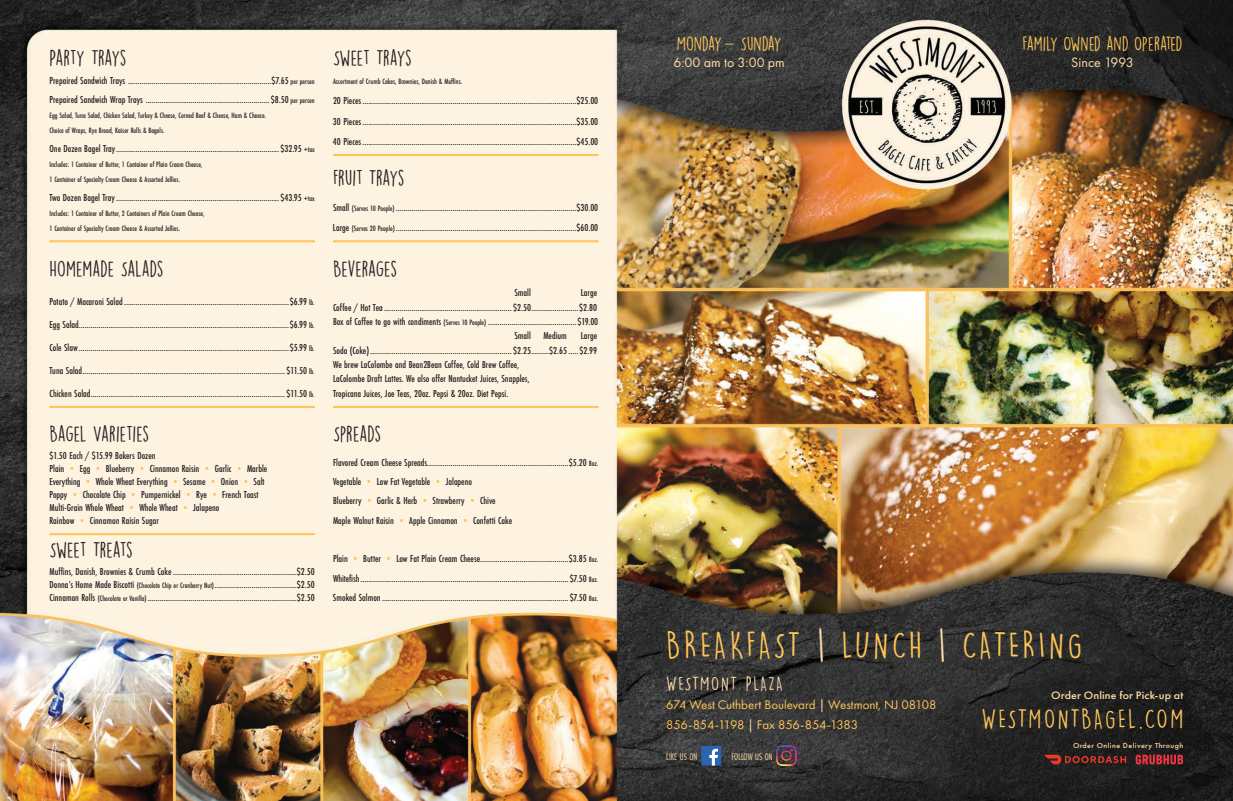
<style>
.page{position:relative;width:1233px;height:801px;background:#fff}
.page>*{position:absolute;margin:0;border:0;box-sizing:border-box;transform-origin:0 0}
.t1{font:34px "DK Lemon Yellow Sun";letter-spacing:.08em;color:#fec459}
.t2{font:25px "DK Lemon Yellow Sun";letter-spacing:.075em;color:#fec459}
.Head{font:20px "DK Lemon Yellow Sun";letter-spacing:-.015em;color:#231f20}
.Reg_Menu_List{font:20px "DK Lemon Yellow Sun";letter-spacing:-.025em;color:#231f20}
.t3{font:18px "DK Lemon Yellow Sun";color:#fec459}
.t4{font:18px "DK Lemon Yellow Sun";letter-spacing:.055em;color:#ffdea8}
.t5{font:14px "Futura PT";color:#ffdea8}
.t6{font:13px "Futura PT";letter-spacing:-.01em;color:#fec459}
.Italit_Serif{font:500 11.2px "Futura PT";letter-spacing:.005em;color:#ffdea8;scale:1.08 1}
.Reg_Menu_List-2{font:500 10.5px/19.3px "Futura PT Cond";color:#231f20}
.Reg_Menu_List_-_Last{font:500 10.5px/12.9px "Futura PT Cond";color:#231f20}
.Beverages_Tabs_copy{font:500 10.5px "Futura PT Cond";color:#231f20}
.Beverages_Tabs{font:500 10.5px "Futura PT Cond";color:#231f20}
.t7{font:10px "Futura PT Cond";letter-spacing:.01em;color:#ffdea8}
.Reg_Menu_List-3{font:500 8px/15.3px "Futura PT Cond";color:#231f20}
.Reg_Menu_List_-_Last-2{font:500 8px/15.3px "Futura PT Cond";color:#231f20}
.Italit_Serif-2{font:500 7.4px "Futura PT";letter-spacing:.05em;color:#ffdea8;scale:1.08 1}
.s1{font-size:8px}
.s2{color:#fec459}
.s3{font-size:47.6px;color:#ffdea8}
.s4{color:#ffdea8}
</style>
<div class="page">
<img style="left:0;top:0;width:1233px;height:801px">
<svg style="left:1136px;top:755px;width:47px;height:10px"></svg>
<svg style="left:1044px;top:755px;width:82px;height:9px"></svg>
<svg style="left:701px;top:746px;width:20px;height:20px"></svg>
<img style="left:777px;top:746px;width:19px;height:20px">
<hr style="left:50px;top:240px;width:265px;height:2px;background:#fec459">
<hr style="left:333px;top:154px;width:265px;height:2px;background:#fec459">
<hr style="left:333px;top:240px;width:265px;height:2px;background:#fec459">
<hr style="left:50px;top:406px;width:265px;height:2px;background:#fec459">
<hr style="left:333px;top:406px;width:265px;height:2px;background:#fec459">
<hr style="left:50px;top:533px;width:265px;height:2px;background:#fec459">
<p class="Reg_Menu_List" style="left:50px;top:46px;width:79px">PARTY TRAYS</p>
<p class="Reg_Menu_List-2" style="left:50px;top:71px;width:267px">Prepaired Sandwich Trays .........................................................................$7.65 <span class="s1">per person</span></p>
<p class="Reg_Menu_List-2" style="left:50px;top:90px;width:267px">Prepaired Sandwich Wrap Trays ...............................................................$8.50 <span class="s1">per person</span></p>
<p class="Reg_Menu_List-3" style="left:50px;top:108px;width:218px">Egg Salad, Tuna Salad, Chicken Salad, Turkey &amp; Cheese, Corned Beef &amp; Cheese, Ham &amp; Cheese.<br>Choice of Wraps, Rye Bread, Kaiser Rolls &amp; Bagels.</p>
<p class="Reg_Menu_List-2" style="left:49px;top:139px;width:267px">One Dozen Bagel Tray...................................................................................$32.95 <span class="s1">+tax</span></p>
<p class="Reg_Menu_List-3" style="left:50px;top:157px;width:154px">Includes: 1 Container of Butter, 1 Container of Plain Cream Cheese,<br>1 Container of Specialty Cream Cheese &amp; Assorted Jellies.</p>
<p class="Reg_Menu_List-2" style="left:49px;top:188px;width:267px">Two Dozen Bagel Tray...................................................................................$43.95 <span class="s1">+tax</span></p>
<p class="Reg_Menu_List_-_Last-2" style="left:50px;top:206px;width:157px">Includes: 1 Container of Butter, 2 Containers of Plain Cream Cheese,<br>1 Container of Specialty Cream Cheese &amp; Assorted Jellies.</p>
<p class="Head" style="left:50px;top:257px;width:116px">HOMEMADE SALADS</p>
<p class="Reg_Menu_List-2" style="left:50px;top:292px;width:267px">Potato / Macaroni Salad....................................................................................$6.99 <span class="s1">lb.</span></p>
<p class="Reg_Menu_List-2" style="left:50px;top:315px;width:267px">Egg Salad...........................................................................................................$6.99 <span class="s1">lb.</span></p>
<p class="Reg_Menu_List-2" style="left:50px;top:338px;width:267px">Cole Slaw...........................................................................................................$5.99 <span class="s1">lb.</span></p>
<p class="Reg_Menu_List-2" style="left:50px;top:361px;width:267px">Tuna Salad.......................................................................................................$11.50 <span class="s1">lb.</span></p>
<p class="Reg_Menu_List_-_Last" style="left:50px;top:387px;width:267px">Chicken Salad...................................................................................................$11.50 <span class="s1">lb.</span></p>
<p class="Head" style="left:50px;top:422px;width:101px">BAGEL VARIETIES</p>
<p class="Reg_Menu_List-2" style="left:50px;top:446px;width:108px">$1.50 Each / $15.99 Bakers Dozen</p>
<p class="Reg_Menu_List_-_Last" style="left:50px;top:462px;width:219px">Plain <span class="s2">•</span> Egg <span class="s2">•</span> Blueberry <span class="s2">•</span> Cinnamon Raisin <span class="s2">•</span> Garlic <span class="s2">•</span> Marble Everything <span class="s2">•</span> Whole Wheat Everything <span class="s2">•</span> Sesame <span class="s2">•</span> Onion <span class="s2">•</span> Salt Poppy <span class="s2">•</span> Chocolate Chip <span class="s2">•</span> Pumpernickel <span class="s2">•</span> Rye <span class="s2">•</span> French Toast Multi-Grain Whole Wheat <span class="s2">•</span> Whole Wheat <span class="s2">•</span> Jalapeno<br>Rainbow <span class="s2">•</span> Cinnamon Raisin Sugar</p>
<p class="Head" style="left:50px;top:537px;width:85px">SWEET TREATS</p>
<p class="Reg_Menu_List-2" style="left:50px;top:562px;width:267px">Muffins, Danish, Brownies &amp; Crumb Cake ...............................................................$2.50</p>
<p class="Reg_Menu_List-2" style="left:49px;top:575px;width:267px">Donna’s Home Made Biscotti <span class="s1">(Chocolate Chip or Cranberry Nut)</span>..........................................$2.50</p>
<p class="Reg_Menu_List-2" style="left:49px;top:588px;width:267px">Cinnamon Rolls <span class="s1">(Chocolate or Vanilla)</span>............................................................................$2.50</p>
<p class="Reg_Menu_List" style="left:333px;top:46px;width:80px">SWEET TRAYS</p>
<p class="Reg_Menu_List-3" style="left:333px;top:73px;width:131px">Assortment of Crumb Cakes, Brownies, Danish &amp; Muffins.</p>
<p class="Reg_Menu_List-2" style="left:333px;top:91px;width:267px">20 Pieces.............................................................................................................$25.00</p>
<p class="Reg_Menu_List-2" style="left:333px;top:111px;width:267px">30 Pieces.............................................................................................................$35.00</p>
<p class="Reg_Menu_List_-_Last" style="left:333px;top:135px;width:267px">40 Pieces.............................................................................................................$45.00</p>
<p class="Head" style="left:333px;top:166px;width:73px">FRUIT TRAYS</p>
<p class="Reg_Menu_List-2" style="left:333px;top:198px;width:267px">Small <span class="s1">(Serves 10 People)</span> ............................................................................................$30.00</p>
<p class="Reg_Menu_List_-_Last" style="left:333px;top:221px;width:267px">Large <span class="s1">(Serves 20 People)</span>............................................................................................$60.00</p>
<p class="Head" style="left:333px;top:257px;width:66px">BEVERAGES</p>
<p class="Beverages_Tabs" style="left:515px;top:286px;width:18px">Small</p>
<p class="Beverages_Tabs" style="left:581px;top:286px;width:18px">Large</p>
<p class="Beverages_Tabs_copy" style="left:333px;top:301px;width:266px">Coffee / Hot Tea.................................................................$2.50........................$2.80</p>
<p class="Reg_Menu_List-2" style="left:333px;top:312px;width:267px">Box of Coffee to go with condiments <span class="s1">(Serves 10 People)</span> .............................................$19.00</p>
<p class="Beverages_Tabs" style="left:515px;top:330px;width:54px">Small Medium</p>
<p class="Beverages_Tabs" style="left:581px;top:330px;width:18px">Large</p>
<p class="Beverages_Tabs_copy" style="left:333px;top:344px;width:266px">Soda (Coke)........................................................................$2.25.........$2.65.....$2.99</p>
<p class="Reg_Menu_List_-_Last" style="left:333px;top:357px;width:198px;line-height:14.4px">We brew LaColombe and Bean2Bean Coffee, Cold Brew Coffee,<br>LaColombe Draft Lattes. We also offer Nantucket Juices, Snapples,<br>Tropicana Juices, Joe Teas, 20oz. Pepsi &amp; 20oz. Diet Pepsi.</p>
<p class="Head" style="left:333px;top:422px;width:50px">SPREADS</p>
<p class="Reg_Menu_List-2" style="left:333px;top:453px;width:267px">Flavored Cream Cheese Spreads........................................................................$5.20 <span class="s1">8oz.</span></p>
<p class="Reg_Menu_List-2" style="left:333px;top:472px;width:181px">Vegetable <span class="s2">•</span> Low Fat Vegetable <span class="s2">•</span> Jalapeno<br>Blueberry <span class="s2">•</span> Garlic &amp; Herb <span class="s2">•</span> Strawberry <span class="s2">•</span> Chive<br>Maple Walnut Raisin <span class="s2">•</span> Apple Cinnamon <span class="s2">•</span> Confetti Cake</p>
<p class="Reg_Menu_List-2" style="left:333px;top:549px;width:267px">Plain <span class="s2">•</span> Butter <span class="s2">•</span> Low Fat Plain Cream Cheese.............................................$3.85 <span class="s1">8oz.</span></p>
<p class="Reg_Menu_List-2" style="left:333px;top:568px;width:267px">Whitefish..........................................................................................................$7.50 <span class="s1">8oz.</span></p>
<p class="Reg_Menu_List-2" style="left:333px;top:588px;width:267px">Smoked Salmon...............................................................................................$7.50 <span class="s1">8oz.</span></p>
<p class="t3" style="left:677px;top:33px;width:106px">MONDAY - SUNDAY</p>
<p class="t5" style="left:673px;top:54px;width:113px">6:00 am to 3:00 pm</p>
<p class="t3" style="left:1023px;top:33px;width:162px">FAMILY OWNED AND OPERATED</p>
<p class="t5" style="left:1071px;top:54px;width:64px">Since 1993</p>
<p class="t1" style="left:666px;top:625px;width:418px">BREAKFAST <span class="s3">I</span> LUNCH <span class="s3">I</span> CATERING</p>
<p class="t4" style="left:666px;top:673px;width:118px">WESTMONT PLAZA</p>
<p class="t6" style="left:666px;top:697px;width:272px">674 West Cuthbert Boulevard <span class="s4">|</span> Westmont, NJ 08108</p>
<p class="t6" style="left:666px;top:717px;width:193px">856-854-1198 <span class="s4">|</span> Fax 856-854-1383</p>
<p class="t7" style="left:666px;top:750px;width:33px">LIKE US ON</p>
<p class="t7" style="left:731px;top:750px;width:43px">FOLLOW US ON</p>
<p class="Italit_Serif" style="left:1051px;top:689px;width:124px">Order Online for Pick-up at</p>
<p class="t2" style="left:982px;top:704px;width:203px">WESTMONTBAGEL.COM</p>
<p class="Italit_Serif-2" style="left:1073px;top:741px;width:104px">Order Online Delivery Through</p>
</div>
